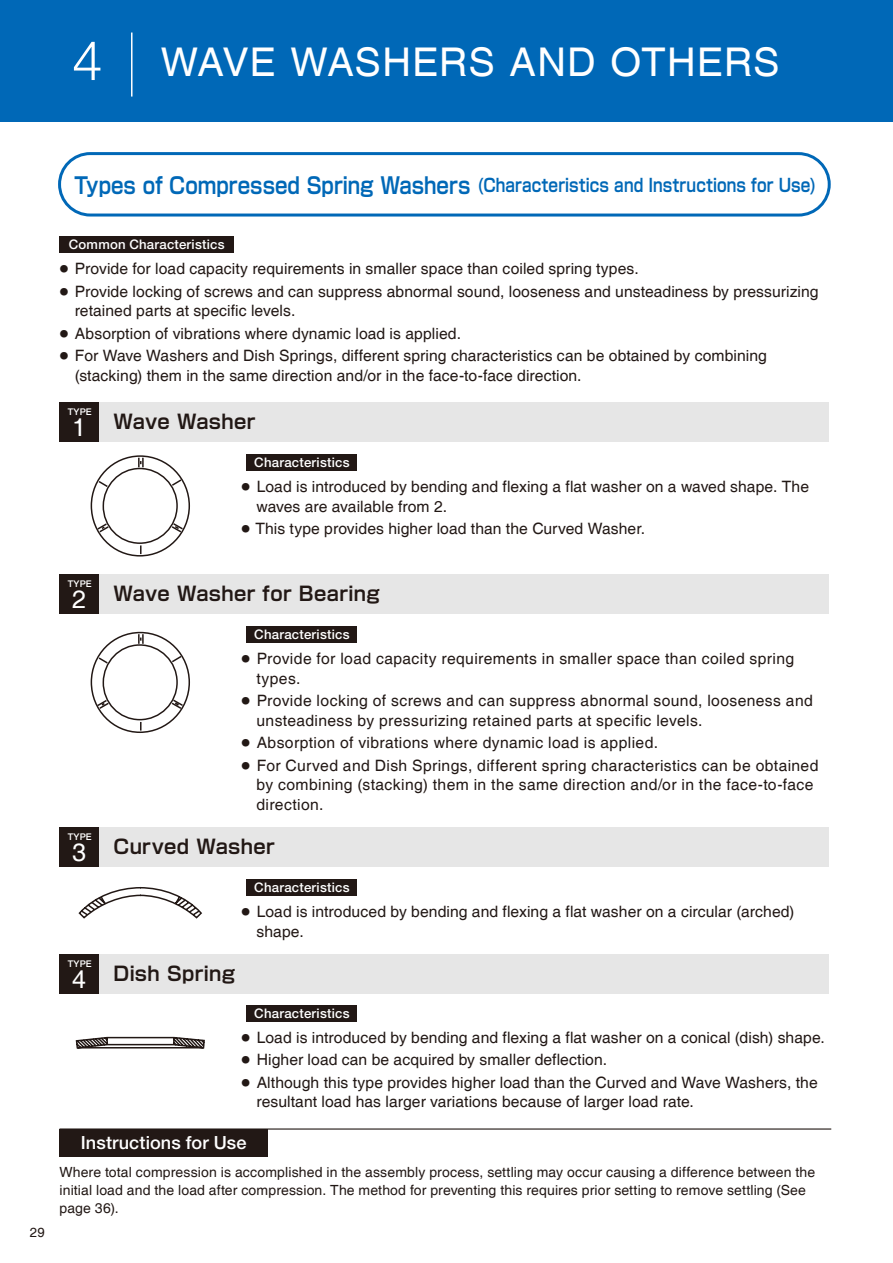
<style>
.page{position:relative;width:893px;height:1263px;background:#fff}
.page>*{position:absolute;margin:0;border:0;box-sizing:border-box;transform-origin:0 0}
.t1{font:39.6px "Helvetica";letter-spacing:.025em;color:#fff}
.t2{font:25.05px "Helvetica";color:#fff}
.t3{font:700 19.5px "Shin Go Pr 6 De";letter-spacing:.015em;color:#221815}
.t4{font:500 18.15px "Helvetica Neue LT Pro";letter-spacing:.005em;color:#fff}
.t5{font:700 18px "Shin Go Pr 6 De";letter-spacing:.005em;color:#0068b7;scale:.85 1}
.t6{font:15.75px/19.5px "Helvetica";letter-spacing:.01em;color:#221815}
.t7{font:14.1px/18px "Helvetica";letter-spacing:.01em;color:#221815}
.t8{font:500 13.2px "Helvetica Neue LT Pro";letter-spacing:.015em;color:#fff}
.t9{font:13.2px "Helvetica";color:#221815}
.t10{font:500 9.3px "Helvetica Neue LT Pro";letter-spacing:.015em;color:#fff}
.s1{font-family:"Helvetica Neue LT Pro";font-weight:300;font-size:54.6px}
.s2{font-size:22.5px}
.s3{font-family:"Shin Go Pr 6";font-size:8.55px}
</style>
<div class="page">
<svg style="left:78px;top:886px;width:124px;height:33px"></svg>
<svg style="left:97px;top:479px;width:12px;height:9px"></svg>
<svg style="left:170px;top:478px;width:13px;height:9px"></svg>
<div style="left:102px;top:468px;width:76px;height:76px;border:2px solid #221815;border-radius:50%"></div>
<div style="left:91px;top:455px;width:99px;height:101px;border:2px solid #221815;border-radius:50%"></div>
<svg style="left:170px;top:522px;width:14px;height:12px"></svg>
<svg style="left:96px;top:522px;width:14px;height:12px"></svg>
<svg style="left:140px;top:545px;width:2px;height:9px"></svg>
<svg style="left:138px;top:458px;width:6px;height:9px"></svg>
<svg style="left:90px;top:631px;width:100px;height:102px"></svg>
<svg style="left:75px;top:1036px;width:130px;height:13px"></svg>
<div style="left:60px;top:827px;width:769px;height:40px;background:#e6e6e6"></div>
<div style="left:60px;top:827px;width:39px;height:40px;background:#221815"></div>
<div style="left:60px;top:402px;width:769px;height:39px;background:#e6e6e6"></div>
<div style="left:60px;top:402px;width:39px;height:39px;background:#221815"></div>
<div style="left:60px;top:574px;width:769px;height:40px;background:#e6e6e6"></div>
<div style="left:60px;top:574px;width:39px;height:40px;background:#221815"></div>
<div style="left:60px;top:955px;width:769px;height:39px;background:#e6e6e6"></div>
<div style="left:60px;top:955px;width:39px;height:39px;background:#221815"></div>
<div style="left:0;top:0;width:893px;height:122px;background:#0068b7"></div>
<hr style="left:131px;top:33px;width:2px;height:64px;background:#fff">
<div style="left:58px;top:152px;width:773px;height:65px;border:3px solid #0068b7;border-radius:31px"></div>
<hr style="left:60px;top:1128px;width:771px;height:1px;background:#221815">
<div style="left:60px;top:236px;width:174px;height:17px;background:#221815"></div>
<div style="left:247px;top:454px;width:110px;height:17px;background:#221815"></div>
<div style="left:247px;top:626px;width:110px;height:17px;background:#221815"></div>
<div style="left:247px;top:879px;width:110px;height:17px;background:#221815"></div>
<div style="left:247px;top:1004px;width:110px;height:17px;background:#221815"></div>
<div style="left:60px;top:1129px;width:208px;height:27px;background:#221815"></div>
<h1 class="t1" style="left:72px;top:39px;width:709px"><span class="s1">4</span> WAVE WASHERS AND OTHERS</h1>
<p class="t5" style="left:75px;top:170px;width:874px"><span class="s2">Types of Compressed Spring Washers</span> (Characteristics and Instructions for Use)</p>
<p class="t8" style="left:69px;top:237px;width:157px">Common Characteristics</p>
<p class="t6" style="left:60px;top:259px;width:580px"><span class="s3">●</span> Provide for load capacity requirements in smaller space than coiled spring types.</p>
<p class="t6" style="left:75px;top:282px;width:745px;text-indent:-15px"><span class="s3">●</span> Provide locking of screws and can suppress abnormal sound, looseness and unsteadiness by pressurizing retained parts at specific levels.</p>
<p class="t6" style="left:60px;top:324px;width:403px"><span class="s3">●</span> Absorption of vibrations where dynamic load is applied.</p>
<p class="t6" style="left:75px;top:346px;width:694px;text-indent:-15px"><span class="s3">●</span> For Wave Washers and Dish Springs, different spring characteristics can be obtained by combining (stacking) them in the same direction and/or in the face-to-face direction.</p>
<p class="t10" style="left:68px;top:406px;width:26px">TYPE</p>
<h2 class="t2" style="left:72px;top:412px;width:15px">1</h2>
<p class="t3" style="left:114px;top:405px;width:143px">Wave Washer</p>
<p class="t8" style="left:254px;top:455px;width:97px">Characteristics</p>
<p class="t6" style="left:256px;top:477px;width:554px;text-indent:-15px"><span class="s3">●</span> Load is introduced by bending and flexing a flat washer on a waved shape. The waves are available from 2.</p>
<p class="t6" style="left:241px;top:519px;width:405px"><span class="s3">●</span> This type provides higher load than the Curved Washer.</p>
<p class="t9" style="left:30px;top:1225px;width:16px">29</p>
<p class="t10" style="left:68px;top:578px;width:26px">TYPE</p>
<h2 class="t2" style="left:72px;top:584px;width:15px">2</h2>
<p class="t3" style="left:114px;top:577px;width:268px">Wave Washer for Bearing</p>
<p class="t8" style="left:254px;top:627px;width:97px">Characteristics</p>
<p class="t6" style="left:256px;top:650px;width:539px;text-indent:-15px"><span class="s3">●</span> Provide for load capacity requirements in smaller space than coiled spring types.</p>
<p class="t6" style="left:256px;top:692px;width:558px;text-indent:-15px"><span class="s3">●</span> Provide locking of screws and can suppress abnormal sound, looseness and unsteadiness by pressurizing retained parts at specific levels.</p>
<p class="t6" style="left:241px;top:734px;width:418px"><span class="s3">●</span> Absorption of vibrations where dynamic load is applied.</p>
<p class="t6" style="left:256px;top:756px;width:563px;text-indent:-15px"><span class="s3">●</span> For Curved and Dish Springs, different spring characteristics can be obtained by combining (stacking) them in the same direction and/or in the face-to-face direction.</p>
<p class="t10" style="left:68px;top:831px;width:26px">TYPE</p>
<h2 class="t2" style="left:72px;top:837px;width:15px">3</h2>
<p class="t3" style="left:114px;top:830px;width:163px">Curved Washer</p>
<p class="t8" style="left:254px;top:880px;width:97px">Characteristics</p>
<p class="t6" style="left:256px;top:903px;width:539px;text-indent:-15px"><span class="s3">●</span> Load is introduced by bending and flexing a flat washer on a circular (arched) shape.</p>
<p class="t10" style="left:68px;top:958px;width:26px">TYPE</p>
<h2 class="t2" style="left:72px;top:965px;width:15px">4</h2>
<p class="t3" style="left:114px;top:958px;width:123px">Dish Spring</p>
<p class="t8" style="left:254px;top:1005px;width:97px">Characteristics</p>
<p class="t6" style="left:241px;top:1028px;width:585px"><span class="s3">●</span> Load is introduced by bending and flexing a flat washer on a conical (dish) shape.</p>
<p class="t6" style="left:241px;top:1051px;width:367px"><span class="s3">●</span> Higher load can be acquired by smaller deflection.</p>
<p class="t6" style="left:256px;top:1073px;width:563px;text-indent:-15px"><span class="s3">●</span> Although this type provides higher load than the Curved and Wave Washers, the resultant load has larger variations because of larger load rate.</p>
<p class="t4" style="left:81px;top:1131px;width:167px">Instructions for Use</p>
<p class="t7" style="left:60px;top:1164px;width:757px">Where total compression is accomplished in the assembly process, settling may occur causing a difference between the initial load and the load after compression. The method for preventing this requires prior setting to remove settling (See page 36).</p>
</div>
